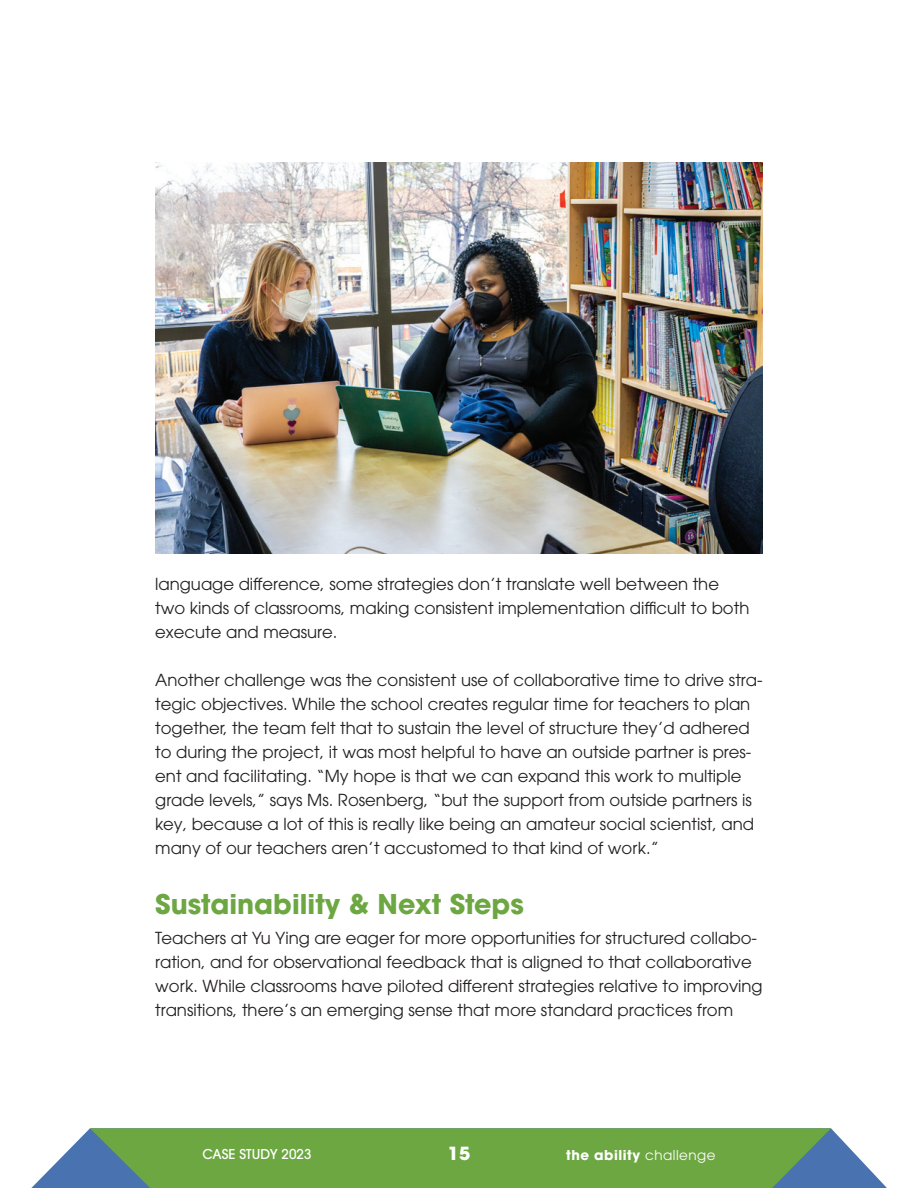
<style>
.page{position:relative;width:918px;height:1188px;background:#fff}
.page>*{position:absolute;margin:0;border:0;box-sizing:border-box;transform-origin:0 0}
.t1{font:700 27px "ITC Avant Garde Pro";color:#6da742}
.t2{font:700 18px "ITC Avant Garde Pro";color:#fff}
.t3{font:16.5px/24px "ITC Avant Garde Pro";color:#231f20}
.t4{font:700 13.5px "ITC Avant Garde Pro";letter-spacing:.035em;color:#fff}
.t5{font:500 13.5px "ITC Avant Garde Pro";color:#fff}
.s1{font-weight:400}
</style>
<div class="page">
<svg style="left:31px;top:1128px;width:856px;height:60px"></svg>
<svg style="left:90px;top:1128px;width:741px;height:60px;background:#6aa24b"></svg>
<img style="left:155px;top:162px;width:608px;height:392px">
<p class="t3" style="left:155px;top:571px;width:596px">language difference, some strategies don’t translate well between the two kinds of classrooms, making consistent implementation difficult to both execute and measure.</p>
<p class="t3" style="left:155px;top:667px;width:609px">Another challenge was the consistent use of collaborative time to drive stra&shy;tegic objectives. While the school creates regular time for teachers to plan together, the team felt that to sustain the level of structure they’d adhered to during the project, it was most helpful to have an outside partner is pres&shy;ent and facilitating. “My hope is that we can expand this work to multiple grade levels,” says Ms. Rosenberg, “but the support from outside partners is key, because a lot of this is really like being an amateur social scientist, and many of our teachers aren’t accustomed to that kind of work.”</p>
<h1 class="t1" style="left:155px;top:886px;width:370px">Sustainability &amp; Next Steps</h1>
<p class="t3" style="left:155px;top:925px;width:609px">Teachers at Yu Ying are eager for more opportunities for structured collabo&shy;ration, and for observational feedback that is aligned to that collaborative work. While classrooms have piloted different strategies relative to improving transitions, there’s an emerging sense that more standard practices from</p>
<p class="t5" style="left:203px;top:1146px;width:111px">CASE STUDY 2023</p>
<p class="t2" style="left:448px;top:1142px;width:24px">15</p>
<p class="t4" style="left:566px;top:1146px;width:151px">the ability <span class="s1">challenge</span></p>
</div>
